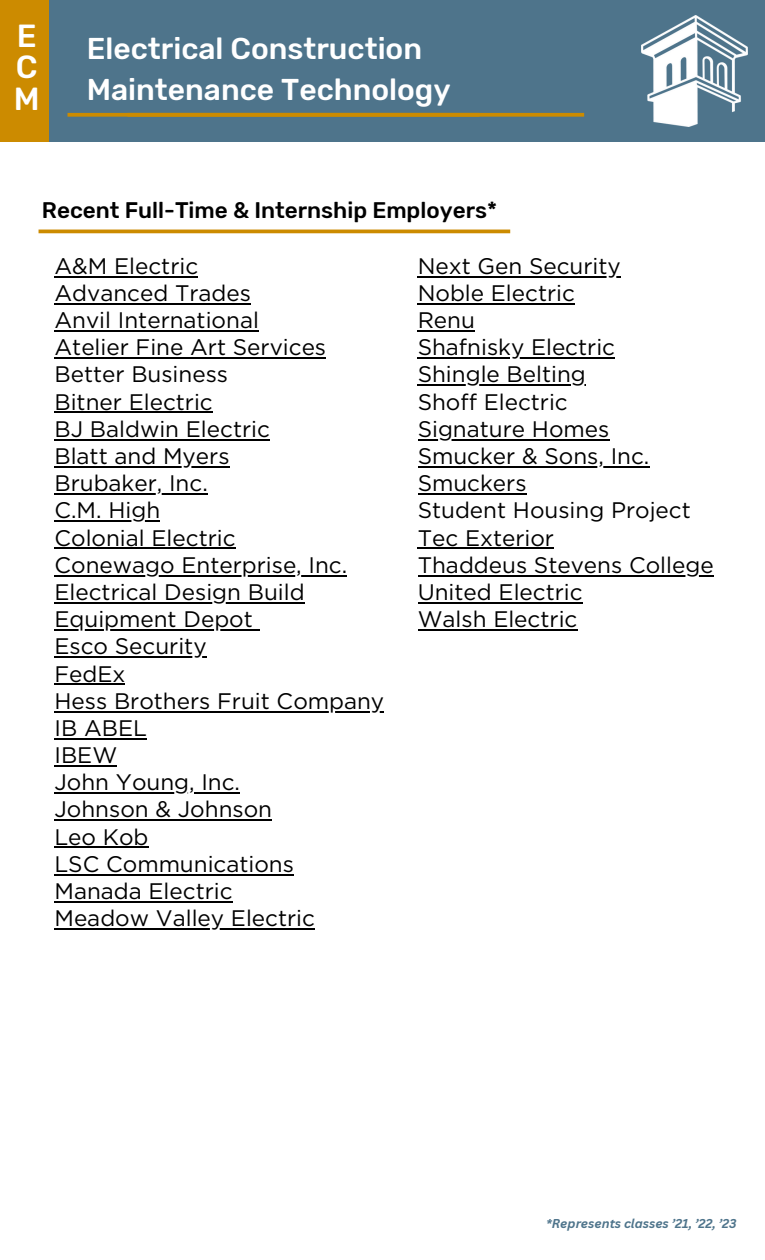
<style>
.page{position:relative;width:765px;height:1260px;background:#fff}
.page>*{position:absolute;margin:0;border:0;box-sizing:border-box;transform-origin:0 0}
.t1{font:500 31.88px/31.4px "Rubik";color:#fff;text-align:justify}
.t2{font:500 30px/41.2px "Rubik";color:#fff}
.t3{font:22.5px/27.2px "Gotham";color:#000}
.t4{font:500 22.5px "Rubik";color:#000}
.t5{font:italic 700 12.5px "Canva Sans";color:#4e748b}
</style>
<div class="page">
<div style="left:0;top:0;width:765px;height:141px;background:#4e748b"></div>
<div style="left:0;top:0;width:49px;height:141px;background:#cc8b00"></div>
<img style="left:641px;top:16px;width:106px;height:110px">
<svg style="left:68px;top:113px;width:516px;height:4px"></svg>
<hr style="left:39px;top:230px;width:471px;height:3px;background:#cc8b00">
<svg style="left:127px;top:113px;width:353px;height:4px"></svg>
<hr style="left:54px;top:276px;width:144px;height:1px;background:#000">
<hr style="left:54px;top:303px;width:197px;height:2px;background:#000">
<hr style="left:54px;top:330px;width:205px;height:2px;background:#000">
<hr style="left:54px;top:357px;width:272px;height:2px;background:#000">
<hr style="left:54px;top:412px;width:159px;height:1px;background:#000">
<hr style="left:54px;top:439px;width:216px;height:2px;background:#000">
<hr style="left:54px;top:466px;width:176px;height:2px;background:#000">
<hr style="left:54px;top:493px;width:154px;height:2px;background:#000">
<hr style="left:54px;top:520px;width:106px;height:2px;background:#000">
<hr style="left:54px;top:547px;width:182px;height:2px;background:#000">
<hr style="left:54px;top:575px;width:293px;height:2px;background:#000">
<hr style="left:54px;top:602px;width:251px;height:2px;background:#000">
<hr style="left:54px;top:629px;width:199px;height:2px;background:#000">
<svg style="left:253px;top:629px;width:7px;height:2px"></svg>
<hr style="left:54px;top:656px;width:153px;height:2px;background:#000">
<hr style="left:54px;top:683px;width:71px;height:2px;background:#000">
<hr style="left:54px;top:711px;width:330px;height:1px;background:#000">
<hr style="left:54px;top:738px;width:93px;height:2px;background:#000">
<hr style="left:54px;top:765px;width:63px;height:2px;background:#000">
<hr style="left:54px;top:792px;width:186px;height:2px;background:#000">
<hr style="left:54px;top:819px;width:218px;height:2px;background:#000">
<hr style="left:54px;top:847px;width:95px;height:1px;background:#000">
<hr style="left:54px;top:874px;width:240px;height:2px;background:#000">
<hr style="left:54px;top:901px;width:179px;height:2px;background:#000">
<hr style="left:54px;top:928px;width:261px;height:2px;background:#000">
<hr style="left:418px;top:276px;width:203px;height:1px;background:#000">
<hr style="left:418px;top:303px;width:157px;height:2px;background:#000">
<hr style="left:418px;top:330px;width:57px;height:2px;background:#000">
<hr style="left:418px;top:357px;width:197px;height:2px;background:#000">
<hr style="left:418px;top:384px;width:168px;height:2px;background:#000">
<hr style="left:418px;top:439px;width:191px;height:2px;background:#000">
<hr style="left:418px;top:466px;width:231px;height:2px;background:#000">
<hr style="left:418px;top:493px;width:109px;height:2px;background:#000">
<hr style="left:418px;top:547px;width:136px;height:2px;background:#000">
<hr style="left:418px;top:575px;width:296px;height:2px;background:#000">
<hr style="left:418px;top:602px;width:165px;height:2px;background:#000">
<hr style="left:418px;top:629px;width:159px;height:2px;background:#000">
<h1 class="t1" style="left:14px;top:20px;width:27px">E C M</h1>
<p class="t2" style="left:87px;top:28px;width:365px">Electrical Construction<br>Maintenance Technology</p>
<h2 class="t4" style="left:42px;top:197px;width:457px">Recent Full-Time &amp; Internship Employers*</h2>
<p class="t3" style="left:54px;top:252px;width:273px">A&amp;M Electric<br>Advanced Trades<br>Anvil International<br>Atelier Fine Art Services<br>Better Business<br>Bitner Electric<br>BJ Baldwin Electric</p>
<p class="t3" style="left:54px;top:442px;width:177px">Blatt and Myers</p>
<h3 class="t3" style="left:54px;top:469px;width:155px">Brubaker, Inc.</h3>
<p class="t3" style="left:54px;top:497px;width:183px">C.M. High<br>Colonial Electric</p>
<h4 class="t3" style="left:54px;top:551px;width:294px">Conewago Enterprise, Inc.</h4>
<h4 class="t3" style="left:54px;top:578px;width:252px">Electrical Design Build</h4>
<p class="t3" style="left:54px;top:605px;width:200px">Equipment Depot</p>
<p class="t3" style="left:54px;top:633px;width:154px">Esco Security<br>FedEx</p>
<p class="t3" style="left:54px;top:687px;width:331px">Hess Brothers Fruit Company<br>IB ABEL<br>IBEW</p>
<p class="t3" style="left:54px;top:769px;width:241px">John Young, Inc.<br>Johnson &amp; Johnson<br>Leo Kob<br>LSC Communications<br>Manada Electric</p>
<p class="t3" style="left:54px;top:904px;width:262px">Meadow Valley Electric</p>
<p class="t3" style="left:418px;top:252px;width:205px">Next Gen Security<br>Noble Electric<br>Renu</p>
<p class="t3" style="left:418px;top:334px;width:297px">Shafnisky Electric<br>Shingle Belting<br>Shoff Electric<br>Signature Homes<br>Smucker &amp; Sons, Inc.<br>Smuckers<br>Student Housing Project<br>Tec Exterior<br>Thaddeus Stevens College<br>United Electric<br>Walsh Electric</p>
<p class="t5" style="left:546px;top:1215px;width:192px">*Represents classes ’21, ’22, ’23</p>
</div>
